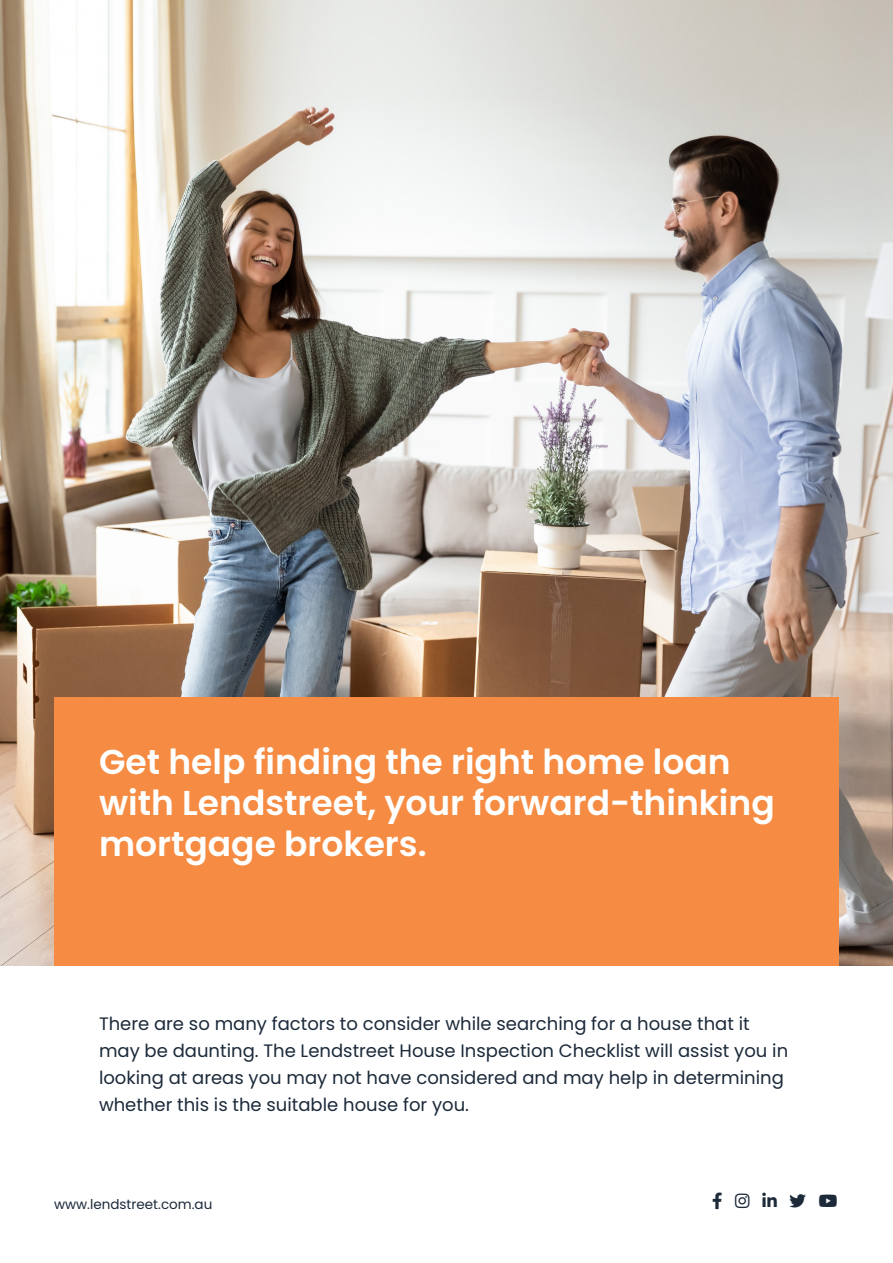
<style>
.page{position:relative;width:893px;height:1263px;background:#fff}
.page>*{position:absolute;margin:0;border:0;box-sizing:border-box;transform-origin:0 0}
.t1{font:600 34.5px/41.4px "Poppins";color:#fff}
.t2{font:18px/27px "Poppins";color:#1c2a3a}
.t3{font:16.5px "Font Awesome 6 Brands";color:#1c2a3a}
.t4{font:13.5px "Poppins";color:#1c2a3a}
</style>
<div class="page">
<img style="left:0;top:0;width:893px;height:966px">
<div style="left:54px;top:697px;width:785px;height:269px;background:#f68c43"></div>
<h1 class="t1" style="left:99px;top:741px;width:677px">Get help finding the right home loan with Lendstreet, your forward-thinking mortgage brokers.</h1>
<p class="t2" style="left:99px;top:1010px;width:691px">There are so many factors to consider while searching for a house that it may be daunting. The Lendstreet House Inspection Checklist will assist you in looking at areas you may not have considered and may help in determining whether this is the suitable house for you.</p>
<p class="t4" style="left:54px;top:1196px;width:160px">www.lendstreet.com.au</p>
<p class="t3" style="left:712px;top:1193px;width:127px">□□■▲▼●■■■▼▼▼□◆▼◆</p>
</div>
